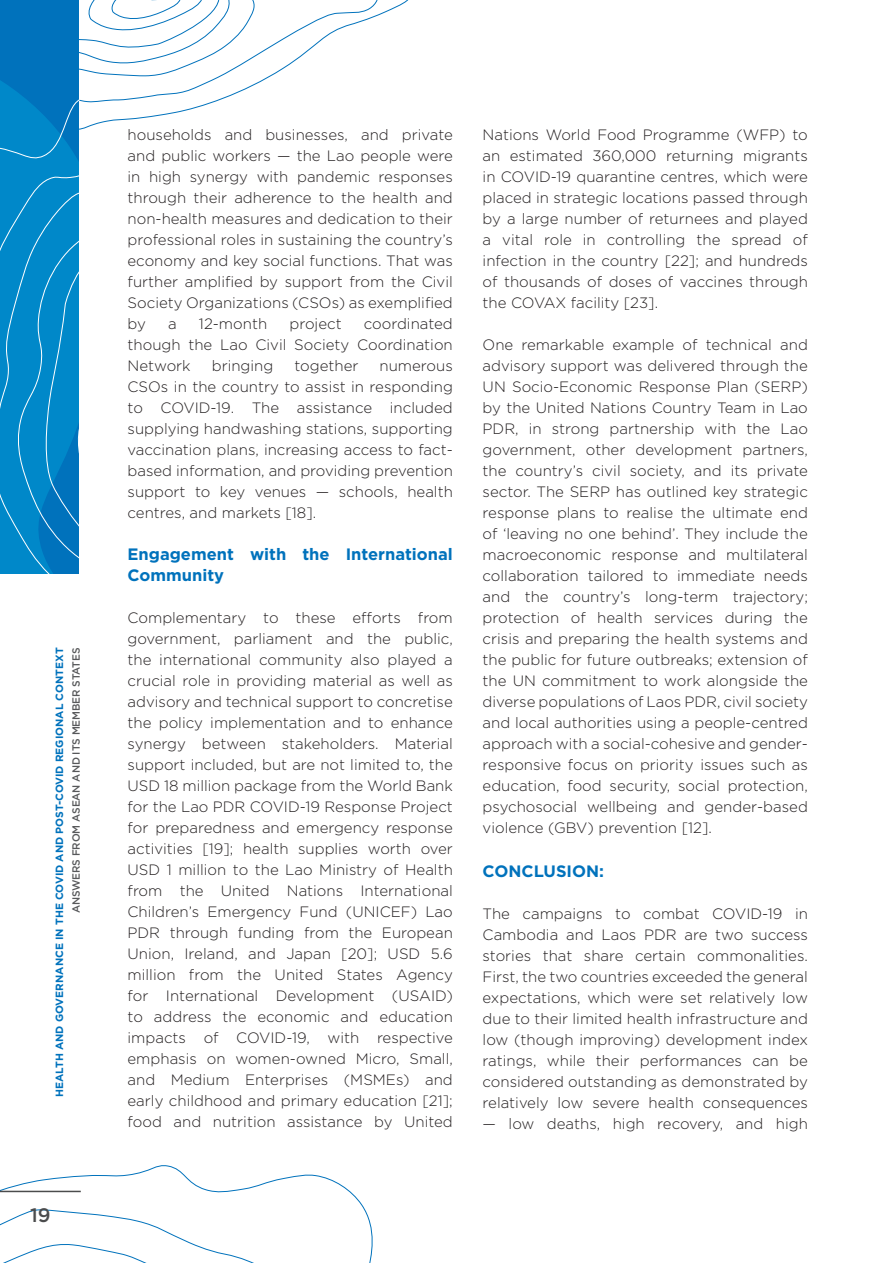
<style>
.page{position:relative;width:893px;height:1263px;background:#fff}
.page>*{position:absolute;margin:0;border:0;box-sizing:border-box;transform-origin:0 0}
.t1{font:500 19.5px "Gotham";color:#4b4c4d}
.t2{font:700 16.5px/21px "Gotham";color:#0072bc}
.t3{font:300 15px/21px "Gotham";color:#231f20;text-align:justify}
.t4{font:700 10.5px "Gotham";color:#0072bc}
.t5{font:500 10.5px "Gotham";letter-spacing:-.01em;color:#57585a}
</style>
<div class="page">
<svg style="left:79px;top:0;width:330px;height:130px"></svg>
<svg style="left:0;top:1165px;width:373px;height:98px"></svg>
<div style="left:0;top:0;width:79px;height:574px;background:#0072bc"></div>
<svg style="left:0;top:80px;width:79px;height:494px"></svg>
<hr style="left:0;top:1191px;width:81px;height:1px;background:#4b4c4d">
<p class="t4" style="left:53px;top:1097px;width:451px;rotate:-90deg">HEALTH AND GOVERNANCE IN THE COVID AND POST-COVID REGIONAL CONTEXT</p>
<p class="t5" style="left:69px;top:913px;width:267px;rotate:-90deg">ANSWERS FROM ASEAN AND ITS MEMBER STATES</p>
<h1 class="t1" style="left:30px;top:1202px;width:22px">19</h1>
<p class="t3" style="left:128px;top:123px;width:327px">households and businesses, and private and public workers — the Lao people were in high synergy with pandemic responses through their adherence to the health and non-health measures and dedication to their professional roles in sustaining the country’s economy and key social functions. That was further amplified by support from the Civil Society Organizations (CSOs) as exemplified by</p>
<p class="t3" style="left:128px;top:312px;width:327px;text-indent:236px">coordinated though the Lao Civil Society Coordination Network</p>
<p class="t3" style="left:168px;top:312px;width:10px">a</p>
<p class="t3" style="left:199px;top:312px;width:70px">12-month</p>
<p class="t3" style="left:289px;top:312px;width:54px">project</p>
<p class="t3" style="left:212px;top:354px;width:63px">bringing</p>
<p class="t3" style="left:294px;top:354px;width:65px">together</p>
<p class="t3" style="left:128px;top:354px;width:327px;text-indent:252px">numerous CSOs in the country to assist in responding to COVID-19. The assistance included supplying handwashing stations, supporting vaccination plans, increasing access to fact&shy;based information, and providing prevention support to key venues — schools, health centres, and markets [18].</p>
<p class="t2" style="left:128px;top:543px;width:327px">Engagement with the International<br>Community</p>
<p class="t3" style="left:128px;top:607px;width:327px">Complementary to these efforts from government, parliament and the public, the international community also played a crucial role in providing material as well as advisory and technical support to concretise the policy implementation and to enhance synergy between stakeholders. Material support included, but are not limited to, the USD 18 million package from the World Bank for the Lao PDR COVID-19 Response Project for preparedness and emergency response activities [19]; health supplies worth over USD 1 million to the Lao Ministry of Health from the United Nations International Children’s Emergency Fund (UNICEF) Lao PDR through funding from the European Union, Ireland, and Japan [20]; USD 5.6 million from the United States Agency for International Development (USAID) to address the economic and education impacts of COVID-19, with respective emphasis on women-owned Micro, Small, and Medium Enterprises (MSMEs) and early childhood and primary education [21]; food and nutrition assistance by United</p>
<p class="t3" style="left:483px;top:123px;width:327px">Nations World Food Programme (WFP) to an estimated 360,000 returning migrants in COVID-19 quarantine centres, which were placed in strategic locations passed through by a large number of returnees and played a vital role in controlling the spread of infection in the country [22]; and hundreds of thousands of doses of vaccines through the COVAX facility [23].</p>
<p class="t3" style="left:483px;top:334px;width:327px">One remarkable example of technical and advisory support was delivered through the UN Socio-Economic Response Plan (SERP) by the United Nations Country Team in Lao PDR, in strong partnership with the Lao government, other development partners, the country’s civil society, and its private sector. The SERP has outlined key strategic response plans to realise the ultimate end of ‘leaving no one behind’. They include the macroeconomic response and multilateral collaboration tailored to immediate needs and the country’s long-term trajectory; protection of health services during the crisis and preparing the health systems and the public for future outbreaks; extension of the UN commitment to work alongside the diverse populations of Laos PDR, civil society and local authorities using a people-centred approach with a social-cohesive and gender&shy;responsive focus on priority issues such as education, food security, social protection, psychosocial wellbeing and gender-based violence (GBV) prevention [12].</p>
<p class="t2" style="left:483px;top:860px;width:123px">CONCLUSION:</p>
<p class="t3" style="left:483px;top:903px;width:327px">The campaigns to combat COVID-19 in Cambodia and Laos PDR are two success stories that share certain commonalities.<br>First, the two countries exceeded the general expectations, which were set relatively low due to their limited health infrastructure and low (though improving) development index ratings, while their performances can be considered outstanding as demonstrated by relatively low severe health consequences</p>
<p class="t3" style="left:483px;top:1113px;width:327px">— low deaths, high recovery, and high</p>
</div>
